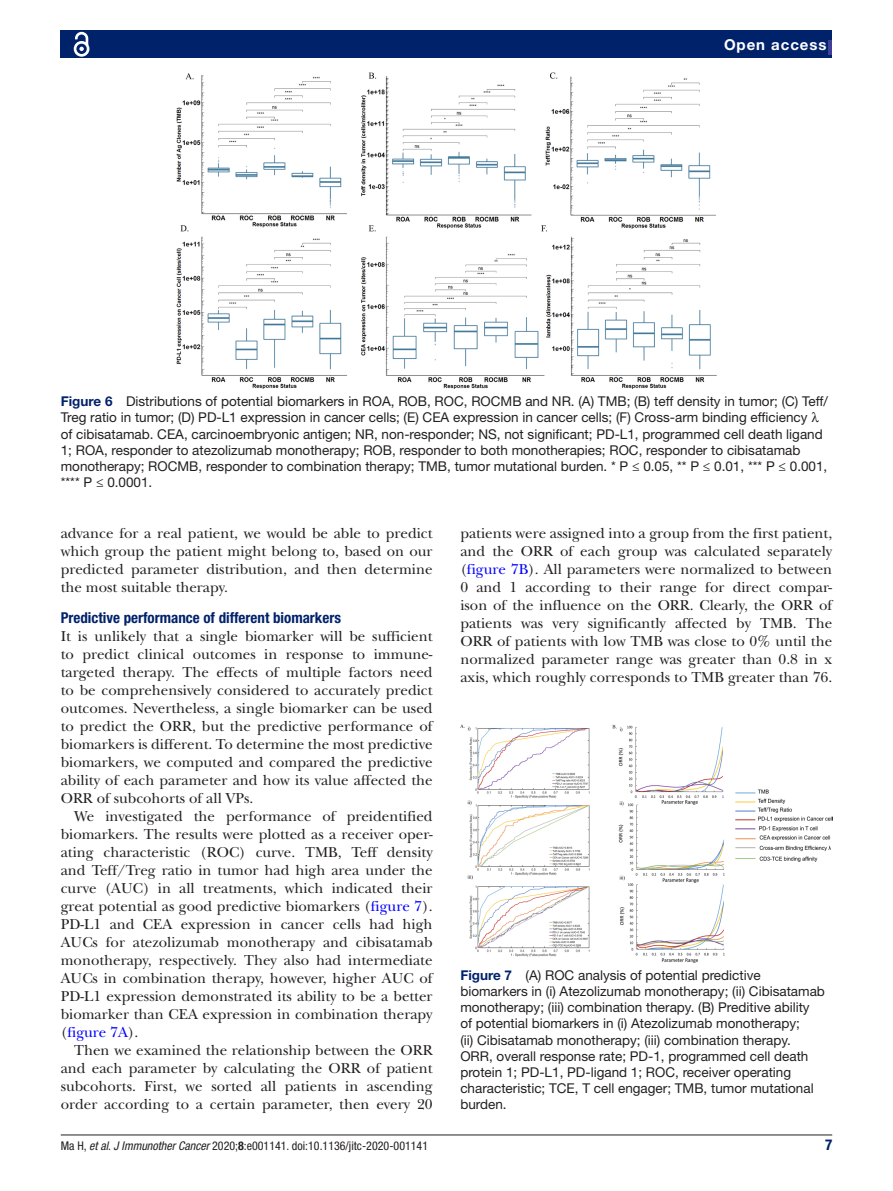
<style>
.page{position:relative;width:893px;height:1191px;background:#fff}
.page>*{position:absolute;margin:0;border:0;box-sizing:border-box;transform-origin:0 0}
.t1{font:15px/18px "New Baskerville";color:#231f20;text-align:justify}
.t2{font:700 condensed 15px "Helvetica Neue LT Std";color:#00226b}
.t3{font:700 15px "Helvetica Neue LT Std";letter-spacing:.065em;color:#fff}
.t4{font:13.5px/16.2px "Helvetica Neue LT Std";color:#231f20}
.t5{font:condensed 12px "Helvetica Neue LT Std";color:#231f20}
.s1{font-weight:700;color:#00226b}
.s2{color:#00f}
.s3{font-style:italic}
.s4{font-weight:700}
</style>
<div class="page">
<hr style="left:61px;top:1134px;width:771px;height:1px;background:#231f20">
<div style="left:61px;top:31px;width:771px;height:27px;background:#00226b"></div>
<hr style="left:828px;top:40px;width:4px;height:15px;background:#414099">
<svg style="left:73px;top:31px;width:17px;height:26px"></svg>
<img style="left:460px;top:724px;width:372px;height:238px">
<img style="left:176px;top:73px;width:540px;height:315px">
<p class="t3" style="left:724px;top:35px;width:104px">Open access</p>
<p class="t4" style="left:61px;top:393px;width:769px"><span class="s1">Figure 6</span> Distributions of potential biomarkers in ROA, ROB, ROC, ROCMB and NR. (A) TMB; (B) teff density in tumor; (C) Teff/ Treg ratio in tumor; (D) PD-L1 expression in cancer cells; (E) CEA expression in cancer cells; (F) Cross-arm binding efficiency<br>of cibisatamab. CEA, carcinoembryonic antigen; NR, non-responder; NS, not significant; PD-L1, programmed cell death ligand 1; ROA, responder to atezolizumab monotherapy; ROB, responder to both monotherapies; ROC, responder to cibisatamab monotherapy; ROCMB, responder to combination therapy; TMB, tumor mutational burden. * P ≤ 0.05, ** P ≤ 0.01, *** P ≤ 0.001, **** P ≤ 0.0001.</p>
<p class="t1" style="left:61px;top:524px;width:373px">advance for a real patient, we would be able to predict which group the patient might belong to, based on our predicted parameter distribution, and then determine the most suitable therapy.</p>
<p class="t2" style="left:61px;top:609px;width:282px">Predictive performance of different biomarkers</p>
<p class="t1" style="left:61px;top:627px;width:373px">It is unlikely that a single biomarker will be sufficient to predict clinical outcomes in response to immune&shy;targeted therapy. The effects of multiple factors need to be comprehensively considered to accurately predict outcomes. Nevertheless, a single biomarker can be used to predict the ORR, but the predictive performance of biomarkers is different. To determine the most predictive biomarkers, we computed and compared the predictive ability of each parameter and how its value affected the ORR of subcohorts of all VPs.</p>
<p class="t1" style="left:61px;top:807px;width:373px;text-indent:14px">We investigated the performance of preidentified biomarkers. The results were plotted as a receiver oper&shy;ating characteristic (ROC) curve. TMB, Teff density and Teff/Treg ratio in tumor had high area under the curve (AUC) in all treatments, which indicated their great potential as good predictive biomarkers (<span class="s2">figure 7</span>).<br>PD-L1 and CEA expression in cancer cells had high AUCs for atezolizumab monotherapy and cibisatamab monotherapy, respectively. They also had intermediate AUCs in combination therapy, however, higher AUC of PD-L1 expression demonstrated its ability to be a better biomarker than CEA expression in combination therapy (<span class="s2">figure 7A</span>).</p>
<p class="t1" style="left:61px;top:1041px;width:373px;text-indent:14px">Then we examined the relationship between the ORR and each parameter by calculating the ORR of patient subcohorts. First, we sorted all patients in ascending order according to a certain parameter, then every 20</p>
<p class="t1" style="left:460px;top:524px;width:373px">patients were assigned into a group from the first patient, and the ORR of each group was calculated separately (<span class="s2">figure 7B</span>). All parameters were normalized to between 0 and 1 according to their range for direct compar&shy;ison of the influence on the ORR. Clearly, the ORR of patients was very significantly affected by TMB. The ORR of patients with low TMB was close to 0% until the normalized parameter range was greater than 0.8 in x axis, which roughly corresponds to TMB greater than 76.</p>
<p class="t4" style="left:460px;top:966px;width:366px"><span class="s1">Figure 7</span> (A) ROC analysis of potential predictive biomarkers in (i) Atezolizumab monotherapy; (ii) Cibisatamab monotherapy; (iii) combination therapy. (B) Preditive ability<br>of potential biomarkers in (i) Atezolizumab monotherapy;<br>(ii) Cibisatamab monotherapy; (iii) combination therapy.<br>ORR, overall response rate; PD-1, programmed cell death protein 1; PD-L1, PD-ligand 1; ROC, receiver operating characteristic; TCE, T cell engager; TMB, tumor mutational burden.</p>
<p class="t5" style="left:61px;top:1138px;width:369px">Ma H, <span class="s3">et al</span>. <span class="s3">J Immunother Cancer</span> 2020;<span class="s4">8</span>:e001141. doi:10.1136/jitc-2020-001141</p>
<p class="t2" style="left:825px;top:1135px;width:9px">7</p>
</div>
